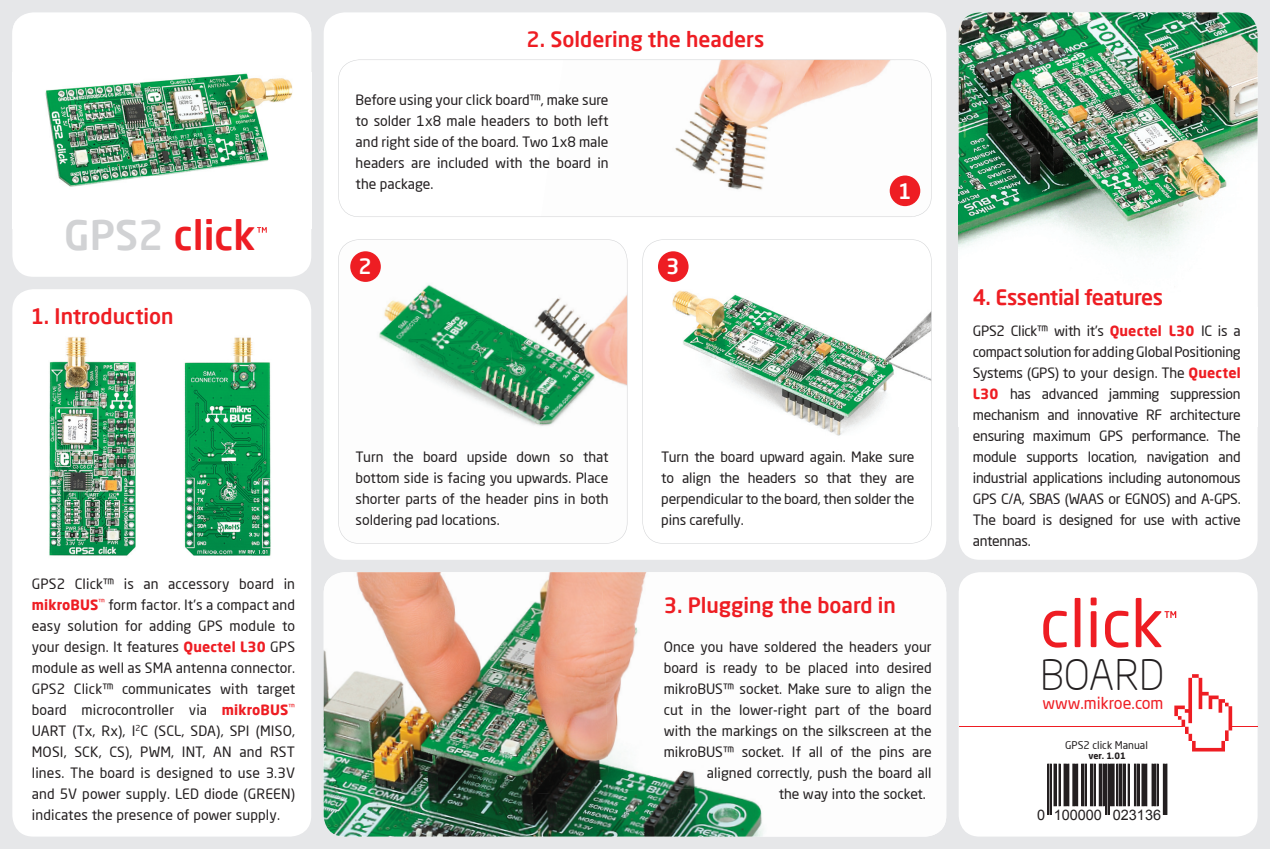
<style>
.page{position:relative;width:1270px;height:849px;background:#fff}
.page>*{position:absolute;margin:0;border:0;box-sizing:border-box;transform-origin:0 0}
.t1{font:65.45px "Neo Sans Pro";color:#ee1d23}
.t2{font:300 41.3px "Neo Sans Pro";color:#231f20}
.t3{font:500 40.43px "Neo Sans Pro";color:#ee1d23}
.t4{font:500 21px "Neo Sans Pro";color:#ee1d23}
.t5{font:500 21px "Neo Sans Pro";letter-spacing:-.02em;color:#ee1d23}
.t6{font:500 21px "Neo Sans Pro";color:#fff}
.t7{font:16.1px "Neo Sans Pro";color:#ee1d23}
.t8{font:14.53px "Arial";color:#231f20}
.t9{font:14px/21px "Neo Sans Pro";color:#231f20;text-align:justify}
.t10{font:10.5px "Neo Sans Pro";color:#231f20}
.t11{font:700 8.75px "Neo Sans Pro";color:#231f20}
.s1{color:#d1d2d4}
.s2{font-weight:700;color:#ee1d23}
</style>
<div class="page">
<div style="left:0;top:0;width:1270px;height:848px;background:#e6e7e9"></div>
<div style="left:12px;top:12px;width:299px;height:265px;background:#fff;border-radius:21px"></div>
<img style="left:45px;top:73px;width:248px;height:114px">
<div style="left:12px;top:289px;width:299px;height:547px;background:#fff;border-radius:21px"></div>
<div style="left:959px;top:12px;width:299px;height:547px;background:#fff;border-radius:21px"></div>
<img style="left:959px;top:12px;width:299px;height:240px">
<img style="left:324px;top:572px;width:277px;height:208px">
<img style="left:601px;top:572px;width:288px;height:208px">
<div style="left:889px;top:572px;width:57px;height:264px;background:#fdfdfd"></div>
<img style="left:324px;top:780px;width:574px;height:56px">
<div style="left:324px;top:12px;width:622px;height:547px;background:#fff;border-radius:21px"></div>
<svg style="left:338px;top:239px;width:289px;height:304px"></svg>
<svg style="left:338px;top:59px;width:594px;height:158px"></svg>
<svg style="left:642px;top:239px;width:290px;height:304px"></svg>
<div style="left:350px;top:251px;width:31px;height:31px;background:#ee1d23;border-radius:50%"></div>
<div style="left:658px;top:251px;width:31px;height:31px;background:#ee1d23;border-radius:50%"></div>
<div style="left:890px;top:175px;width:30px;height:31px;background:#ee1d23;border-radius:50%"></div>
<svg style="left:257px;top:227px;width:10px;height:6px"></svg>
<div style="left:959px;top:572px;width:299px;height:264px;background:#fff;border-radius:21px"></div>
<svg style="left:1164px;top:611px;width:12px;height:6px"></svg>
<div style="left:1048px;top:763px;width:1px;height:51px;border:1px solid #231f20"></div>
<div style="left:1050px;top:763px;width:1px;height:51px;border:1px solid #231f20"></div>
<div style="left:1054px;top:763px;width:2px;height:42px;border:1px solid #231f20"></div>
<div style="left:1059px;top:763px;width:1px;height:42px;border:1px solid #231f20"></div>
<div style="left:1064px;top:763px;width:2px;height:42px;border:1px solid #231f20"></div>
<div style="left:1068px;top:763px;width:1px;height:42px;border:1px solid #231f20"></div>
<div style="left:1073px;top:763px;width:2px;height:42px;border:1px solid #231f20"></div>
<div style="left:1076px;top:763px;width:2px;height:42px;border:1px solid #231f20"></div>
<div style="left:1081px;top:763px;width:3px;height:42px;border:1px solid #231f20"></div>
<div style="left:1085px;top:763px;width:2px;height:42px;border:1px solid #231f20"></div>
<div style="left:1090px;top:763px;width:3px;height:42px;border:1px solid #231f20"></div>
<div style="left:1094px;top:763px;width:1px;height:42px;border:1px solid #231f20"></div>
<div style="left:1099px;top:763px;width:3px;height:42px;border:1px solid #231f20"></div>
<div style="left:1103px;top:763px;width:1px;height:42px;border:1px solid #231f20"></div>
<div style="left:1105px;top:763px;width:2px;height:51px;border:1px solid #231f20"></div>
<div style="left:1108px;top:763px;width:1px;height:51px;border:1px solid #231f20"></div>
<div style="left:1110px;top:763px;width:4px;height:42px;border:1px solid #231f20"></div>
<div style="left:1117px;top:763px;width:1px;height:42px;border:1px solid #231f20"></div>
<div style="left:1119px;top:763px;width:3px;height:42px;border:1px solid #231f20"></div>
<div style="left:1123px;top:763px;width:2px;height:42px;border:1px solid #231f20"></div>
<div style="left:1128px;top:763px;width:1px;height:42px;border:1px solid #231f20"></div>
<div style="left:1134px;top:763px;width:2px;height:42px;border:1px solid #231f20"></div>
<div style="left:1137px;top:763px;width:2px;height:42px;border:1px solid #231f20"></div>
<div style="left:1142px;top:763px;width:2px;height:42px;border:1px solid #231f20"></div>
<div style="left:1146px;top:763px;width:1px;height:42px;border:1px solid #231f20"></div>
<div style="left:1152px;top:763px;width:1px;height:42px;border:1px solid #231f20"></div>
<div style="left:1154px;top:763px;width:2px;height:42px;border:1px solid #231f20"></div>
<div style="left:1157px;top:763px;width:1px;height:42px;border:1px solid #231f20"></div>
<div style="left:1163px;top:763px;width:1px;height:51px;border:1px solid #231f20"></div>
<div style="left:1166px;top:763px;width:1px;height:51px;border:1px solid #231f20"></div>
<hr style="left:959px;top:725px;width:224px;height:1px;background:#ee1d23">
<svg style="left:1174px;top:674px;width:84px;height:77px"></svg>
<img style="left:184px;top:337px;width:87px;height:219px">
<img style="left:49px;top:337px;width:87px;height:219px">
<h3 class="t3" style="left:64px;top:209px;width:193px"><span class="s1">GPS2</span> click</h3>
<h3 class="t4" style="left:31px;top:302px;width:144px">1. Introduction</h3>
<p class="t9" style="left:32px;top:572px;width:265px">GPS2 Click™ is an accessory board in <span class="s2">mikroBUS</span><sup>™</sup> form factor. It’s a compact and easy solution for adding GPS module to your design. It features <span class="s2">Quectel L30</span> GPS module as well as SMA antenna connector.<br>GPS2 Click™ communicates with target board microcontroller via <span class="s2">mikroBUS</span><sup>™ </sup>UART (Tx, Rx), I<sup>2</sup>C (SCL, SDA), SPI (MISO, MOSI, SCK, CS), PWM, INT, AN and RST lines. The board is designed to use 3.3V and 5V power supply. LED diode (GREEN) indicates the presence of power supply.</p>
<h3 class="t4" style="left:527px;top:26px;width:239px">2. Soldering the headers</h3>
<p class="t9" style="left:356px;top:89px;width:255px">Before using your click board™, make sure to solder 1x8 male headers to both left and right side of the board. Two 1x8 male headers are included with the board in the package.</p>
<h3 class="t6" style="left:359px;top:253px;width:15px">2</h3>
<h3 class="t6" style="left:666px;top:253px;width:15px">3</h3>
<h3 class="t6" style="left:898px;top:177px;width:15px">1</h3>
<p class="t9" style="left:356px;top:446px;width:254px">Turn the board upside down so that bottom side is facing you upwards. Place shorter parts of the header pins in both soldering pad locations.</p>
<p class="t9" style="left:661px;top:446px;width:255px">Turn the board upward again. Make sure to align the headers so that they are perpendicular to the board, then solder the pins carefully.</p>
<h3 class="t4" style="left:664px;top:591px;width:234px">3. Plugging the board in</h3>
<p class="t9" style="left:664px;top:635px;width:269px">Once you have soldered the headers your</p>
<p class="t9" style="left:664px;top:656px;width:269px">board is ready to be placed into desired</p>
<p class="t9" style="left:664px;top:677px;width:269px">mikroBUS™ socket. Make sure to align the</p>
<p class="t9" style="left:664px;top:698px;width:269px">cut in the lower-right part of the board</p>
<p class="t9" style="left:664px;top:719px;width:269px">with the markings on the silkscreen at the</p>
<p class="t9" style="left:664px;top:740px;width:269px">mikroBUS™ socket. If all of the pins are</p>
<p class="t9" style="left:707px;top:761px;width:226px">aligned correctly, push the board all</p>
<p class="t9" style="left:779px;top:782px;width:149px">the way into the socket.</p>
<h3 class="t5" style="left:973px;top:284px;width:192px">4. Essential features</h3>
<p class="t9" style="left:973px;top:320px;width:269px">GPS2 Click™ with it’s <span class="s2">Quectel L30</span> IC is a compact solution for adding Global Positioning Systems (GPS) to your design. The <span class="s2">Quectel L30</span> has advanced jamming suppression mechanism and innovative RF architecture ensuring maximum GPS performance. The module supports location, navigation and industrial applications including autonomous GPS C/A, SBAS (WAAS or EGNOS) and A-GPS.<br>The board is designed for use with active antennas.</p>
<h1 class="t1" style="left:1040px;top:582px;width:125px">click</h1>
<h2 class="t2" style="left:1040px;top:649px;width:126px">BOARD</h2>
<p class="t7" style="left:1042px;top:693px;width:122px">www.mikroe.com</p>
<p class="t10" style="left:1065px;top:738px;width:84px">GPS2 click Manual</p>
<p class="t11" style="left:1088px;top:750px;width:39px">ver. 1.01</p>
<p class="t8" style="left:1037px;top:805px;width:125px">0 100000 023136</p>
</div>
